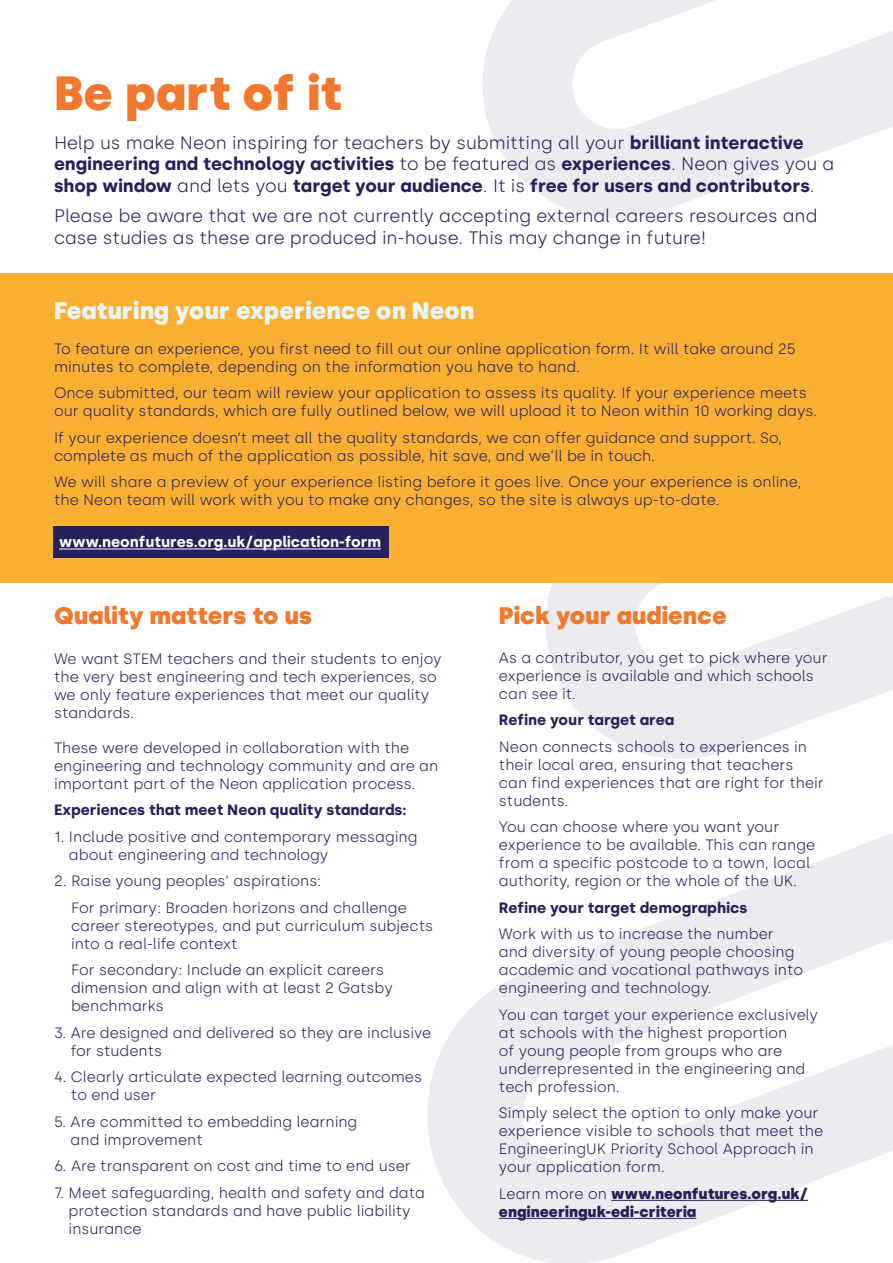
<style>
.page{position:relative;width:893px;height:1263px;background:#fff}
.page>*{position:absolute;margin:0;border:0;box-sizing:border-box;transform-origin:0 0}
.t1{font:900 48px "Silka";color:#f3772d}
.t2{font:900 24px "Silka";color:#f3772d}
.t3{font:900 24px "Silka";color:#e8f6f9}
.t4{font:700 18px/21.6px "Silka";color:#25215a}
.t5{font:300 18px/21.6px "Silka";color:#25215a}
.t6{font:300 15px/18px "Silka";color:#25215a}
.t7{font:700 15px "Silka";color:#25215a}
.t8{font:900 15px/18px "Silka";color:#25215a}
.t9{font:700 15px "Silka";color:#fff}
.s1{font-weight:300}
</style>
<div class="page">
<svg style="left:522px;top:833px;width:371px;height:210px"></svg>
<svg style="left:620px;top:1045px;width:273px;height:210px"></svg>
<svg style="left:427px;top:975px;width:193px;height:288px;fill:#ecebf1"></svg>
<svg style="left:717px;top:31px;width:176px;height:160px;fill:#ecebf1"></svg>
<svg style="left:483px;top:0;width:234px;height:219px"></svg>
<svg style="left:726px;top:594px;width:167px;height:157px"></svg>
<svg style="left:546px;top:583px;width:180px;height:176px;fill:#ecebf1"></svg>
<hr style="left:611px;top:1200px;width:197px;height:1px;background:#25215a">
<hr style="left:499px;top:1218px;width:197px;height:1px;background:#25215a">
<div style="left:0;top:273px;width:893px;height:310px;background:#fbb033"></div>
<div style="left:53px;top:526px;width:336px;height:32px;background:#25215a"></div>
<hr style="left:59px;top:549px;width:322px;height:1px;background:#fff">
<p class="t1" style="left:54px;top:65px;width:289px">Be part of it</p>
<p class="t4" style="left:54px;top:132px;width:782px"><span class="s1">Help us make Neon inspiring for teachers by submitting all your</span> brilliant interactive engineering and technology activities <span class="s1">to be featured as</span> experiences<span class="s1">. Neon gives you a </span>shop window <span class="s1">and lets you</span> target your audience<span class="s1">. It is</span> free for users and contributors<span class="s1">.</span></p>
<p class="t5" style="left:54px;top:205px;width:765px">Please be aware that we are not currently accepting external careers resources and case studies as these are produced in-house. This may change in future!</p>
<p class="t3" style="left:54px;top:296px;width:421px">Featuring your experience on Neon</p>
<p class="t6" style="left:54px;top:340px;width:743px">To feature an experience, you first need to fill out our online application form. It will take around 25 minutes to complete, depending on the information you have to hand.</p>
<p class="t6" style="left:54px;top:384px;width:765px">Once submitted, our team will review your application to assess its quality. If your experience meets our quality standards, which are fully outlined below, we will upload it to Neon within 10 working days.</p>
<p class="t6" style="left:54px;top:429px;width:730px">If your experience doesn’t meet all the quality standards, we can offer guidance and support. So, complete as much of the application as possible, hit save, and we’ll be in touch.</p>
<p class="t6" style="left:54px;top:473px;width:749px">We will share a preview of your experience listing before it goes live. Once your experience is online, the Neon team will work with you to make any changes, so the site is always up-to-date.</p>
<p class="t9" style="left:59px;top:533px;width:324px">www.neonfutures.org.uk/application-form</p>
<p class="t2" style="left:54px;top:601px;width:259px">Quality matters to us</p>
<p class="t6" style="left:54px;top:649px;width:389px">We want STEM teachers and their students to enjoy the very best engineering and tech experiences, so we only feature experiences that meet our quality standards.</p>
<p class="t6" style="left:54px;top:738px;width:386px">These were developed in collaboration with the engineering and technology community and are an important part of the Neon application process.</p>
<p class="t7" style="left:54px;top:801px;width:354px">Experiences that meet Neon quality standards:</p>
<p class="t6" style="left:69px;top:827px;width:350px;text-indent:-15px">1. Include positive and contemporary messaging about engineering and technology</p>
<p class="t6" style="left:54px;top:872px;width:269px">2. Raise young peoples’ aspirations:</p>
<p class="t6" style="left:71px;top:898px;width:364px">For primary: Broaden horizons and challenge career stereotypes, and put curriculum subjects into a real-life context</p>
<p class="t6" style="left:71px;top:961px;width:323px">For secondary: Include an explicit careers dimension and align with at least 2 Gatsby benchmarks</p>
<p class="t6" style="left:71px;top:1023px;width:362px;text-indent:-17px">3. Are designed and delivered so they are inclusive for students</p>
<p class="t6" style="left:71px;top:1068px;width:353px;text-indent:-17px">4. Clearly articulate expected learning outcomes to end user</p>
<p class="t6" style="left:71px;top:1112px;width:288px;text-indent:-17px">5. Are committed to embedding learning and improvement</p>
<p class="t6" style="left:54px;top:1157px;width:358px">6. Are transparent on cost and time to end user</p>
<p class="t6" style="left:69px;top:1183px;width:358px;text-indent:-15px">7. Meet safeguarding, health and safety and data protection standards and have public liability insurance</p>
<p class="t2" style="left:499px;top:601px;width:229px">Pick your audience</p>
<p class="t6" style="left:499px;top:648px;width:330px">As a contributor, you get to pick where your experience is available and which schools can see it.</p>
<p class="t7" style="left:499px;top:711px;width:177px">Refine your target area</p>
<p class="t6" style="left:499px;top:737px;width:326px">Neon connects schools to experiences in their local area, ensuring that teachers can find experiences that are right for their students.</p>
<p class="t6" style="left:499px;top:818px;width:318px">You can choose where you want your experience to be available. This can range from a specific postcode to a town, local authority, region or the whole of the UK.</p>
<p class="t7" style="left:499px;top:899px;width:250px">Refine your target demographics</p>
<p class="t6" style="left:499px;top:925px;width:306px">Work with us to increase the number and diversity of young people choosing academic and vocational pathways into engineering and technology.</p>
<p class="t6" style="left:499px;top:1005px;width:321px">You can target your experience exclusively at schools with the highest proportion<br>of young people from groups who are underrepresented in the engineering and tech profession.</p>
<p class="t6" style="left:499px;top:1104px;width:326px">Simply select the option to only make your experience visible to schools that meet the EngineeringUK Priority School Approach in your application form.</p>
<p class="t8" style="left:499px;top:1184px;width:311px"><span class="s1">Learn more on</span> www.neonfutures.org.uk/ engineeringuk-edi-criteria</p>
</div>
